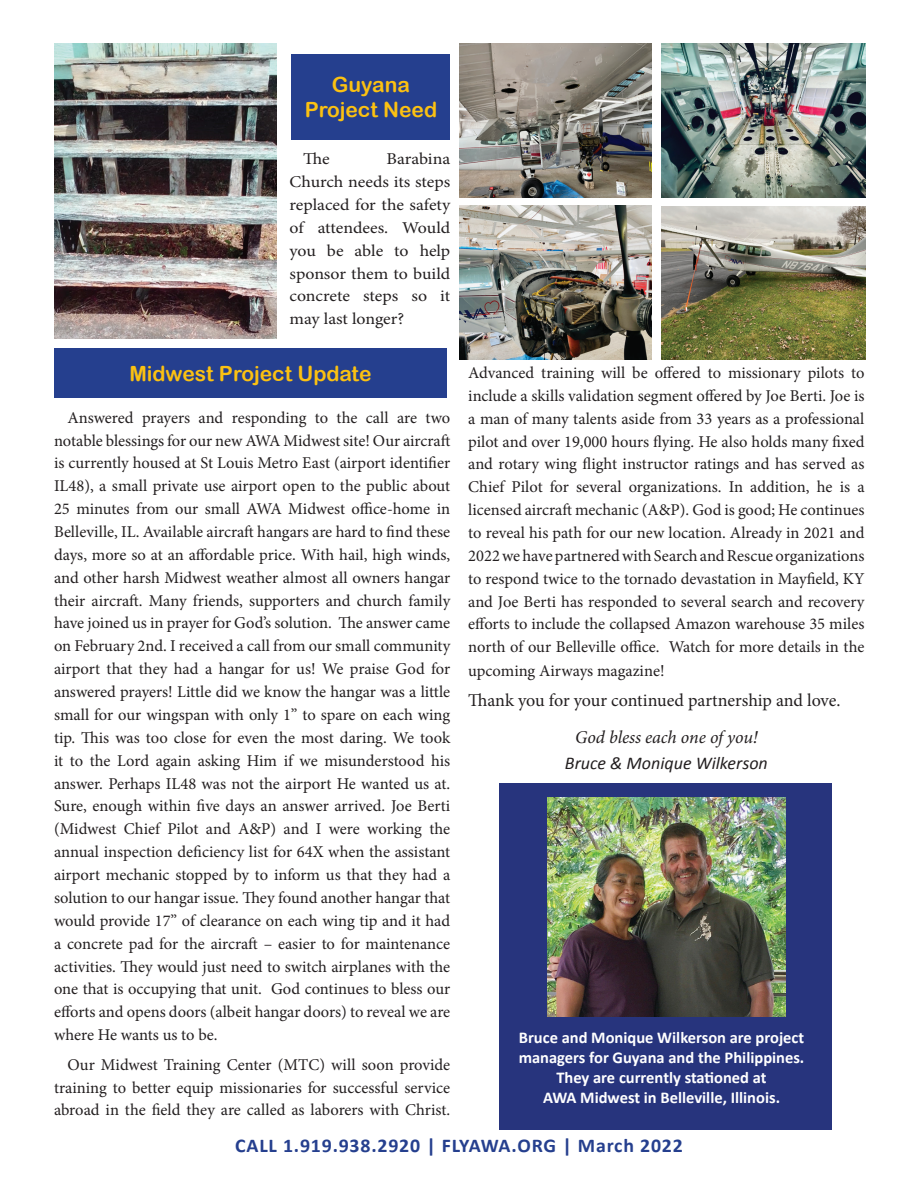
<style>
.page{position:relative;width:918px;height:1188px;background:#fff}
.page>*{position:absolute;margin:0;border:0;box-sizing:border-box;transform-origin:0 0}
.t1{font:21px/25.2px "Arial Rounded MT Bold";color:#fbc112;text-align:center}
.t2{font:700 19.5px "Calibri";letter-spacing:.04em;color:#253f8e}
.t3{font:18px "Minion Pro";letter-spacing:-.005em;color:#231f20}
.t4{font:italic 18px "Calibri";color:#231f20}
.t5{font:italic 18px "Minion Pro";letter-spacing:-.01em;color:#231f20}
.t6{font:16.5px/22.8px "Minion Pro";letter-spacing:-.005em;color:#231f20;text-align:justify}
.t7{font:16.5px/22.8px "Minion Pro";letter-spacing:-.005em;color:#231f20;text-align:justify;scale:1.08 1}
.t8{font:700 16.5px/19.8px "Calibri";color:#fff;text-align:center}
</style>
<div class="page">
<div style="left:292px;top:54px;width:158px;height:86px;background:#253f8e"></div>
<div style="left:54px;top:348px;width:393px;height:50px;background:#253f8e"></div>
<div style="left:499px;top:783px;width:332px;height:347px;background:#27347d"></div>
<img style="left:548px;top:797px;width:237px;height:220px">
<img style="left:459px;top:44px;width:192px;height:153px">
<img style="left:661px;top:44px;width:205px;height:153px">
<img style="left:661px;top:206px;width:205px;height:153px">
<img style="left:459px;top:206px;width:193px;height:153px">
<img style="left:54px;top:44px;width:222px;height:294px">
<p class="t1" style="left:305px;top:71px;width:134px">Guyana<br>Project N eed</p>
<p class="t7" style="left:303px;top:148px;width:26px">The</p>
<p class="t7" style="left:290px;top:148px;width:150px;text-indent:97px">Barabina Church needs its steps replaced for the safety of attendees. Would you be able to help sponsor them to build concrete steps so it may last longer?</p>
<p class="t1" style="left:129px;top:360px;width:244px">Midwest Project U pdate</p>
<p class="t6" style="left:54px;top:406px;width:398px;text-indent:13px">Answered prayers and responding to the call are two notable blessings for our new AWA Midwest site! Our aircraft is currently housed at St Louis Metro East (airport identifier IL48), a small private use airport open to the public about 25 minutes from our small AWA Midwest office-home in Belleville, IL. Available aircraft hangars are hard to find these days, more so at an affordable price. With hail, high winds, and other harsh Midwest weather almost all owners hangar their aircraft. Many friends, supporters and church family have joined us in prayer for God’s solution. The answer came on February 2nd. I received a call from our small community airport that they had a hangar for us! We praise God for answered prayers! Little did we know the hangar was a little small for our wingspan with only 1” to spare on each wing tip. This was too close for even the most daring. We took it to the Lord again asking Him if we misunderstood his answer. Perhaps IL48 was not the airport He wanted us at.<br>Sure, enough within five days an answer arrived. Joe Berti (Midwest Chief Pilot and A&amp;P) and I were working the annual inspection deficiency list for 64X when the assistant airport mechanic stopped by to inform us that they had a solution to our hangar issue. They found another hangar that would provide 17” of clearance on each wing tip and it had a concrete pad for the aircraft – easier to for maintenance activities. They would just need to switch airplanes with the one that is occupying that unit. God continues to bless our efforts and opens doors (albeit hangar doors) to reveal we are where He wants us to be.</p>
<p class="t6" style="left:54px;top:1053px;width:398px;text-indent:13px">Our Midwest Training Center (MTC) will soon provide training to better equip missionaries for successful service abroad in the field they are called as laborers with Christ.</p>
<p class="t6" style="left:468px;top:361px;width:398px">Advanced training will be offered to missionary pilots to include a skills validation segment offered by Joe Berti. Joe is a man of many talents aside from 33 years as a professional pilot and over 19,000 hours flying. He also holds many fixed and rotary wing flight instructor ratings and has served as Chief Pilot for several organizations. In addition, he is a licensed aircraft mechanic (A&amp;P). God is good; He continues to reveal his path for our new location. Already in 2021 and 2022 we have partnered with Search and Rescue organizations to respond twice to the tornado devastation in Mayfield, KY and Joe Berti has responded to several search and recovery efforts to include the collapsed Amazon warehouse 35 miles north of our Belleville office. Watch for more details in the upcoming Airways magazine!</p>
<p class="t3" style="left:468px;top:688px;width:374px">Thank you for your continued partnership and love.</p>
<p class="t5" style="left:575px;top:725px;width:184px">God bless each one of you!</p>
<p class="t4" style="left:565px;top:751px;width:204px">Bruce &amp; Monique Wilkerson</p>
<p class="t8" style="left:519px;top:1028px;width:287px">Bruce and Monique Wilkerson are project managers for Guyana and the Philippines.<br>They are currently stationed at<br>AWA Midwest in Belleville, Illinois.</p>
<p class="t2" style="left:235px;top:1133px;width:449px">CALL 1.919.938.2920 | FLYAWA.ORG | March 2022</p>
</div>
